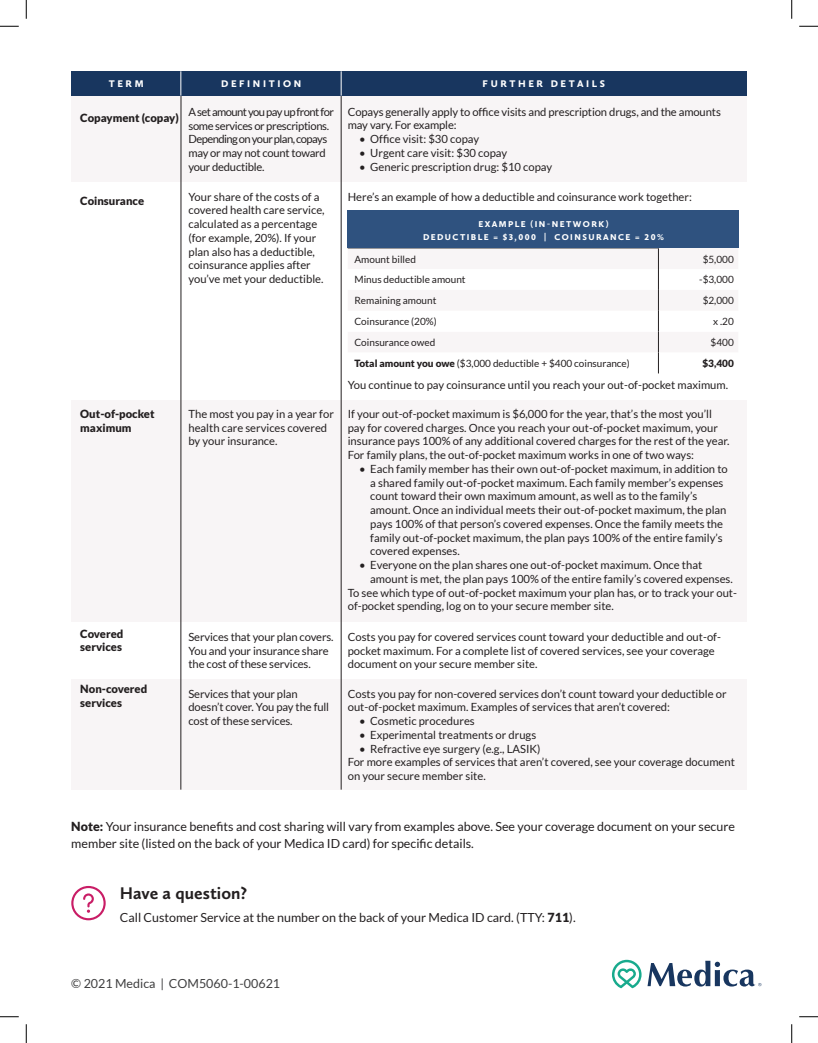
<style>
.page{position:relative;width:818px;height:1043px;background:#fff}
.page>*{position:absolute;margin:0;border:0;box-sizing:border-box;transform-origin:0 0}
.t1{font:700 17.5px "Calluna Sans";color:#231f20}
.t2{font:12.5px/17.5px "Lato";color:#231f20}
.t3{font:12.5px "Lato";color:#3e3e3f}
.t4{font:11.25px/13.8px "Lato";color:#231f20}
.t5{font:11.25px/13.8px "Lato";letter-spacing:-.03em;color:#231f20}
.t6{font:900 11.25px/13.8px "Lato";color:#231f20}
.t7{font:10px "Lato";color:#231f20}
.t8{font:900 10px "Calluna Sans";letter-spacing:.265em;color:#fff}
.t9{font:900 10px "Lato";color:#231f20}
.t10{font:900 8.75px/13.8px "Calluna Sans";letter-spacing:.165em;color:#fff;text-align:center}
.s1{font-weight:900}
</style>
<div class="page">
<div style="left:71px;top:679px;width:675px;height:110px;background:#f8f5f6"></div>
<div style="left:71px;top:400px;width:675px;height:221px;background:#f8f5f6"></div>
<div style="left:71px;top:96px;width:675px;height:86px;background:#f8f5f6"></div>
<hr style="left:341px;top:96px;width:1px;height:693px;background:#231f20">
<svg style="left:348px;top:248px;width:311px;height:125px"></svg>
<div style="left:348px;top:211px;width:391px;height:37px;background:#2f527f"></div>
<svg style="left:647px;top:960px;width:114px;height:26px"></svg>
<svg style="left:612px;top:959px;width:29px;height:29px"></svg>
<hr style="left:181px;top:71px;width:1px;height:718px;background:#231f20">
<div style="left:71px;top:71px;width:675px;height:25px;background:#18365f"></div>
<svg style="left:341px;top:71px;width:1px;height:25px"></svg>
<svg style="left:181px;top:71px;width:1px;height:25px"></svg>
<svg style="left:71px;top:886px;width:35px;height:34px"></svg>
<svg style="left:0;top:25px;width:19px;height:2px"></svg>
<svg style="left:799px;top:25px;width:19px;height:2px"></svg>
<svg style="left:0;top:1016px;width:19px;height:1px"></svg>
<svg style="left:799px;top:1016px;width:19px;height:1px"></svg>
<svg style="left:25px;top:0;width:2px;height:19px"></svg>
<svg style="left:25px;top:1024px;width:2px;height:18px"></svg>
<svg style="left:791px;top:0;width:1px;height:19px"></svg>
<svg style="left:791px;top:1024px;width:1px;height:18px"></svg>
<p class="t8" style="left:109px;top:78px;width:36px">TERM</p>
<p class="t8" style="left:221px;top:78px;width:82px">DEFINITION</p>
<p class="t8" style="left:482px;top:78px;width:124px">FURTHER DETAILS</p>
<p class="t6" style="left:80px;top:110px;width:100px">Copayment (copay)</p>
<p class="t5" style="left:188px;top:105px;width:147px">A set amount you pay up front for some services or prescriptions.<br>Depending on your plan, copays may or may not count toward your deductible.</p>
<p class="t4" style="left:348px;top:105px;width:374px">Copays generally apply to office visits and prescription drugs, and the amounts may vary. For example:</p>
<p class="t4" style="left:359px;top:132px;width:122px">• Office visit: $30 copay</p>
<p class="t4" style="left:359px;top:146px;width:150px">• Urgent care visit: $30 copay</p>
<p class="t4" style="left:359px;top:160px;width:195px">• Generic prescription drug: $10 copay</p>
<p class="t6" style="left:80px;top:194px;width:65px">Coinsurance</p>
<p class="t4" style="left:188px;top:190px;width:138px">Your share of the costs of a covered health care service, calculated as a percentage (for example, 20%). If your plan also has a deductible, coinsurance applies after you’ve met your deductible.</p>
<p class="t4" style="left:348px;top:190px;width:345px">Here’s an example of how a deductible and coinsurance work together:</p>
<p class="t10" style="left:423px;top:217px;width:242px">EXAMPLE (IN-NETWORK)<br>DEDUCTIBLE = $3,000 | COINSURANCE = 20%</p>
<p class="t7" style="left:354px;top:253px;width:63px">Amount billed</p>
<p class="t7" style="left:702px;top:253px;width:33px">$5,000</p>
<p class="t7" style="left:354px;top:274px;width:113px">Minus deductible amount</p>
<p class="t7" style="left:699px;top:274px;width:36px">-$3,000</p>
<p class="t7" style="left:354px;top:295px;width:83px">Remaining amount</p>
<p class="t7" style="left:702px;top:295px;width:33px">$2,000</p>
<p class="t7" style="left:354px;top:316px;width:84px">Coinsurance (20%)</p>
<p class="t7" style="left:713px;top:316px;width:22px">x .20</p>
<p class="t7" style="left:354px;top:337px;width:82px">Coinsurance owed</p>
<p class="t7" style="left:710px;top:337px;width:25px">$400</p>
<p class="t7" style="left:354px;top:358px;width:277px"><span class="s1">Total amount you owe</span> ($3,000 deductible + $400 coinsurance)</p>
<p class="t9" style="left:702px;top:357px;width:33px">$3,400</p>
<p class="t4" style="left:348px;top:378px;width:382px">You continue to pay coinsurance until you reach your out-of-pocket maximum.</p>
<p class="t6" style="left:80px;top:407px;width:76px">Out-of-pocket maximum</p>
<p class="t4" style="left:188px;top:407px;width:147px">The most you pay in a year for health care services covered by your insurance.</p>
<p class="t4" style="left:348px;top:407px;width:383px">If your out-of-pocket maximum is $6,000 for the year, that’s the most you’ll pay for covered charges. Once you reach your out-of-pocket maximum, your insurance pays 100% of any additional covered charges for the rest of the year.<br>For family plans, the out-of-pocket maximum works in one of two ways:</p>
<p class="t4" style="left:370px;top:462px;width:359px;text-indent:-11px">• Each family member has their own out-of-pocket maximum, in addition to a shared family out-of-pocket maximum. Each family member’s expenses count toward their own maximum amount, as well as to the family’s amount. Once an individual meets their out-of-pocket maximum, the plan pays 100% of that person’s covered expenses. Once the family meets the family out-of-pocket maximum, the plan pays 100% of the entire family’s covered expenses.</p>
<p class="t4" style="left:359px;top:558px;width:345px">• Everyone on the plan shares one out-of-pocket maximum. Once that</p>
<p class="t4" style="left:370px;top:572px;width:364px">amount is met, the plan pays 100% of the entire family’s covered expenses.</p>
<p class="t4" style="left:348px;top:585px;width:391px">To see which type of out-of-pocket maximum your plan has, or to track your out-</p>
<p class="t4" style="left:348px;top:599px;width:268px">of-pocket spending, log on to your secure member site.</p>
<p class="t6" style="left:80px;top:626px;width:45px">Covered services</p>
<p class="t6" style="left:80px;top:682px;width:68px">Non-covered services</p>
<p class="t4" style="left:188px;top:630px;width:147px">Services that your plan covers.<br>You and your insurance share the cost of these services.</p>
<p class="t4" style="left:348px;top:630px;width:374px">Costs you pay for covered services count toward your deductible and out-of&shy;pocket maximum. For a complete list of covered services, see your coverage document on your secure member site.</p>
<p class="t4" style="left:188px;top:686px;width:142px">Services that your plan doesn’t cover. You pay the full cost of these services.</p>
<p class="t4" style="left:348px;top:686px;width:380px">Costs you pay for non-covered services don’t count toward your deductible or out-of-pocket maximum. Examples of services that aren’t covered:</p>
<p class="t4" style="left:359px;top:714px;width:117px">• Cosmetic procedures</p>
<p class="t4" style="left:359px;top:727px;width:179px">• Experimental treatments or drugs</p>
<p class="t4" style="left:348px;top:741px;width:389px;text-indent:11px">• Refractive eye surgery (e.g., LASIK)<br>For more examples of services that aren’t covered, see your coverage document on your secure member site.</p>
<p class="t2" style="left:71px;top:817px;width:665px"><span class="s1">Note:</span> Your insurance benefits and cost sharing will vary from examples above. See your coverage document on your secure member site (listed on the back of your Medica ID card) for specific details.</p>
<h1 class="t1" style="left:120px;top:882px;width:129px">Have a question?</h1>
<p class="t2" style="left:120px;top:908px;width:457px">Call Customer Service at the number on the back of your Medica ID card. (TTY: <span class="s1">711</span>).</p>
<p class="t3" style="left:71px;top:976px;width:210px">© 2021 Medica | COM5060-1-00621</p>
</div>
